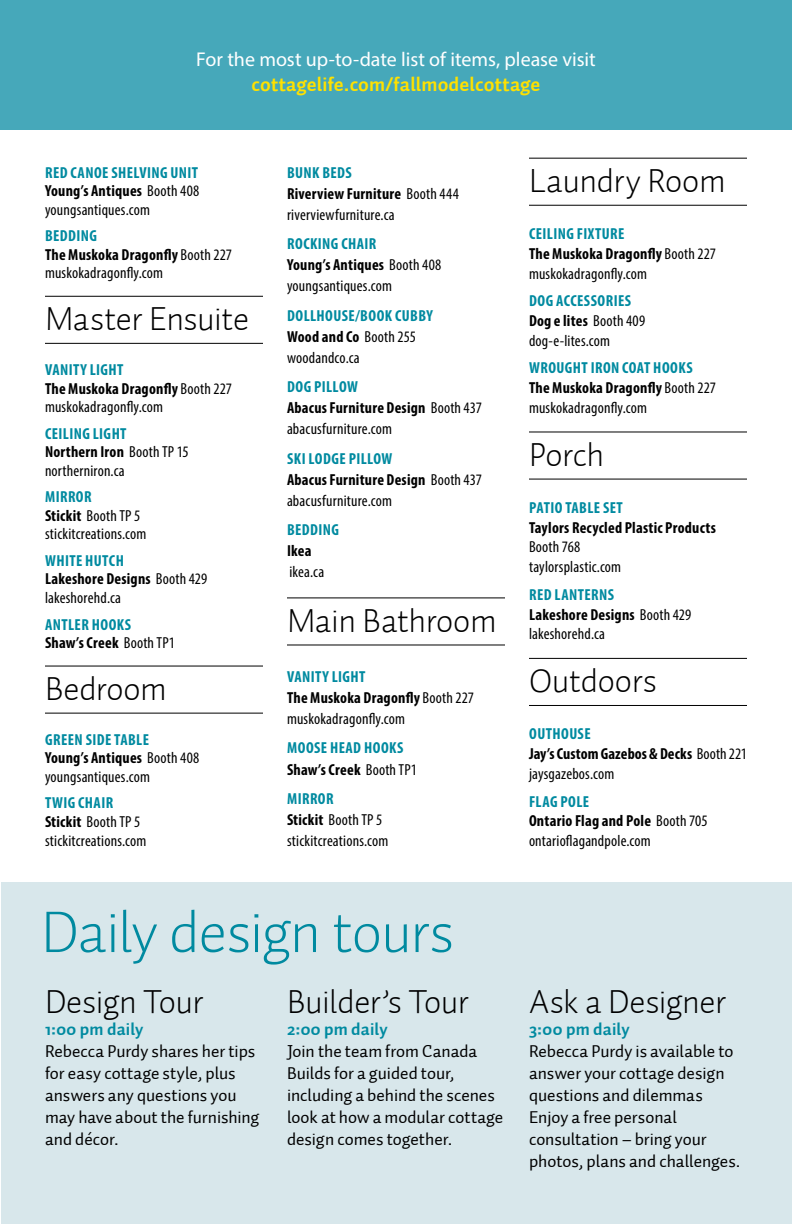
<style>
.page{position:relative;width:792px;height:1224px;background:#fff}
.page>*{position:absolute;margin:0;border:0;box-sizing:border-box;transform-origin:0 0}
.t1{font:300 60px "Auto 1";letter-spacing:-.02em;color:#008aa0}
.t2{font:300 34px "Auto 1";letter-spacing:-.01em;color:#000}
.t3{font:20px "Myriad Pro";color:#fff}
.t4{font:700 20px "Auto 1";letter-spacing:.005em;color:#ffe100}
.On-Going-Body{font:17.6px/22px "Auto 1";color:#000}
.On-Going-Body-2{font:700 17.6px "Auto 1";letter-spacing:.01em;color:#008aa0}
.Listings{font:condensed 16px/18.6px "Myriad Pro";letter-spacing:.01em;color:#000}
.Listings-2{font:700 condensed 16px/19.8px "Myriad Pro";letter-spacing:.015em;color:#000}
.Listings-3{font:700 condensed 16px/21.2px "Myriad Pro";letter-spacing:.025em;color:#008aa0}
.s1{font-weight:700;color:#008aa0}
.s2{font-weight:700}
.s3{color:#000}
.s4{font-weight:400;color:#000}
.s5{color:#008aa0}
.s6{font-weight:400}
</style>
<div class="page">
<div style="left:0;top:0;width:792px;height:129px;background:#46a8ba"></div>
<div style="left:1px;top:882px;width:791px;height:342px;background:#d8e7eb"></div>
<hr style="left:45px;top:296px;width:218px;height:1px;background:#000">
<hr style="left:45px;top:343px;width:218px;height:1px;background:#000">
<hr style="left:45px;top:666px;width:218px;height:1px;background:#000">
<hr style="left:45px;top:713px;width:218px;height:1px;background:#000">
<hr style="left:287px;top:597px;width:218px;height:1px;background:#000">
<hr style="left:287px;top:644px;width:218px;height:1px;background:#000">
<hr style="left:529px;top:158px;width:218px;height:1px;background:#000">
<hr style="left:529px;top:205px;width:218px;height:1px;background:#000">
<hr style="left:529px;top:431px;width:218px;height:1px;background:#000">
<hr style="left:529px;top:479px;width:218px;height:1px;background:#000">
<hr style="left:529px;top:658px;width:218px;height:1px;background:#000">
<hr style="left:529px;top:705px;width:218px;height:1px;background:#000">
<p class="t3" style="left:196px;top:47px;width:401px">For the most up-to-date list of items, please visit</p>
<p class="t4" style="left:251px;top:71px;width:291px">cottagelife.com/fallmodelcottage</p>
<p class="Listings" style="left:45px;top:163px;width:156px;text-align:justify"><span class="s1">RED CANOE SHELVING UNIT </span><span class="s2">Young’s Antiques</span> Booth 408 youngsantiques.com</p>
<p class="Listings" style="left:45px;top:226px;width:189px"><span class="s1">BEDDING<br></span><span class="s2">The Muskoka Dragonfly</span> Booth 227 muskokadragonfly.com</p>
<p class="t2" style="left:45px;top:297px;width:206px">Master Ensuite</p>
<p class="Listings" style="left:45px;top:360px;width:189px"><span class="s1">VANITY LIGHT<br></span><span class="s2">The Muskoka Dragonfly</span> Booth 227 muskokadragonfly.com</p>
<p class="Listings" style="left:45px;top:424px;width:145px"><span class="s1">CEILING LIGHT<br></span><span class="s2">Northern Iron</span> Booth TP 15 northerniron.ca</p>
<p class="Listings" style="left:45px;top:487px;width:103px"><span class="s1">MIRROR<br></span><span class="s2">Stickit</span> Booth TP 5 stickitcreations.com</p>
<p class="Listings" style="left:45px;top:551px;width:164px"><span class="s1">WHITE HUTCH<br></span><span class="s2">Lakeshore Designs</span> Booth 429 lakeshorehd.ca</p>
<p class="Listings-3" style="left:45px;top:615px;width:132px;line-height:18.6px">ANTLER HOOKS<br><span class="s3">Shaw’s Creek</span> <span class="s4">Booth TP1</span></p>
<p class="t2" style="left:45px;top:667px;width:124px">Bedroom</p>
<p class="Listings" style="left:45px;top:730px;width:156px"><span class="s1">GREEN SIDE TABLE<br></span><span class="s2">Young’s Antiques</span> Booth 408 youngsantiques.com</p>
<p class="Listings" style="left:45px;top:794px;width:103px"><span class="s1">TWIG CHAIR<br></span><span class="s2">Stickit</span> Booth TP 5 stickitcreations.com</p>
<p class="Listings" style="left:287px;top:162px;width:173px;line-height:21.2px"><span class="s1">BUNK BEDS<br></span><span class="s2">Riverview Furniture</span> Booth 444 riverviewfurniture.ca</p>
<p class="Listings" style="left:287px;top:233px;width:156px;line-height:21.2px"><span class="s1">ROCKING CHAIR<br></span><span class="s2">Young’s Antiques</span> Booth 408 youngsantiques.com</p>
<p class="Listings" style="left:287px;top:304px;width:147px;line-height:21.2px"><span class="s1">DOLLHOUSE/BOOK CUBBY<br></span><span class="s2">Wood and Co</span> Booth 255 woodandco.ca</p>
<p class="Listings" style="left:287px;top:376px;width:196px;line-height:21.2px"><span class="s1">DOG PILLOW<br></span><span class="s2">Abacus Furniture Design</span> Booth 437 abacusfurniture.com</p>
<p class="Listings" style="left:287px;top:447px;width:196px;line-height:21.2px"><span class="s1">SKI LODGE PILLOW<br></span><span class="s2">Abacus Furniture Design</span> Booth 437 abacusfurniture.com</p>
<p class="Listings-3" style="left:287px;top:519px;width:54px">BEDDING<br><span class="s3">Ikea </span><span class="s4">ikea.ca</span></p>
<p class="t2" style="left:287px;top:599px;width:211px">Main Bathroom</p>
<p class="Listings" style="left:287px;top:666px;width:189px;line-height:21.2px"><span class="s1">VANITY LIGHT<br></span><span class="s2">The Muskoka Dragonfly</span> Booth 227 muskokadragonfly.com</p>
<p class="Listings-3" style="left:287px;top:737px;width:132px">MOOSE HEAD HOOKS<br><span class="s3">Shaw’s Creek</span> <span class="s4">Booth TP1</span></p>
<p class="Listings" style="left:287px;top:788px;width:103px;line-height:21.2px"><span class="s1">MIRROR<br></span><span class="s2">Stickit</span> Booth TP 5 stickitcreations.com</p>
<p class="t1" style="left:41px;top:894px;width:415px">Daily design tours</p>
<p class="t2" style="left:45px;top:980px;width:160px">Design Tour</p>
<p class="On-Going-Body-2" style="left:45px;top:1017px;width:100px">1:00 pm daily</p>
<p class="On-Going-Body" style="left:45px;top:1040px;width:216px">Rebecca Purdy shares her tips for easy cottage style, plus answers any questions you may have about the furnishing and décor.</p>
<p class="t2" style="left:287px;top:980px;width:183px">Builder’s Tour</p>
<p class="On-Going-Body-2" style="left:287px;top:1017px;width:102px">2:00 pm daily</p>
<p class="On-Going-Body" style="left:287px;top:1040px;width:218px">Join the team from Canada<br>Builds for a guided tour, including a behind the scenes look at how a modular cottage design comes together.</p>
<p class="t2" style="left:529px;top:159px;width:198px">Laundry Room</p>
<p class="Listings" style="left:529px;top:224px;width:189px;line-height:19.8px"><span class="s1">CEILING FIXTURE<br></span><span class="s2">The Muskoka Dragonfly</span> Booth 227 muskokadragonfly.com</p>
<p class="Listings" style="left:529px;top:291px;width:118px;line-height:19.8px"><span class="s1">DOG ACCESSORIES<br></span><span class="s2">Dog e lites</span> Booth 409 dog-e-lites.com</p>
<p class="Listings" style="left:529px;top:358px;width:189px;line-height:19.8px"><span class="s1">WROUGHT IRON COAT HOOKS<br></span><span class="s2">The Muskoka Dragonfly</span> Booth 227 muskokadragonfly.com</p>
<p class="t2" style="left:529px;top:433px;width:77px">Porch</p>
<p class="Listings-2" style="left:529px;top:497px;width:188px"><span class="s5">PATIO TABLE SET<br></span>Taylors Recycled Plastic Products<br><span class="s6">Booth 768<br>taylorsplastic.com</span></p>
<p class="Listings" style="left:529px;top:585px;width:164px;line-height:19.8px"><span class="s1">RED LANTERNS<br></span><span class="s2">Lakeshore Designs</span> Booth 429 lakeshorehd.ca</p>
<p class="t2" style="left:529px;top:659px;width:129px">Outdoors</p>
<p class="Listings-2" style="left:529px;top:724px;width:219px"><span class="s5">OUTHOUSE<br></span>Jay’s Custom Gazebos &amp; Decks <span class="s6">Booth 221 jaysgazebos.com</span></p>
<p class="Listings" style="left:529px;top:791px;width:180px;line-height:19.8px"><span class="s1">FLAG POLE<br></span><span class="s2">Ontario Flag and Pole</span> Booth 705 ontarioflagandpole.com</p>
<p class="t2" style="left:529px;top:980px;width:199px">Ask a Designer</p>
<p class="On-Going-Body-2" style="left:529px;top:1017px;width:102px">3:00 pm daily</p>
<p class="On-Going-Body" style="left:529px;top:1040px;width:213px">Rebecca Purdy is available to answer your cottage design questions and dilemmas<br>Enjoy a free personal consultation – bring your photos, plans and challenges.</p>
</div>
